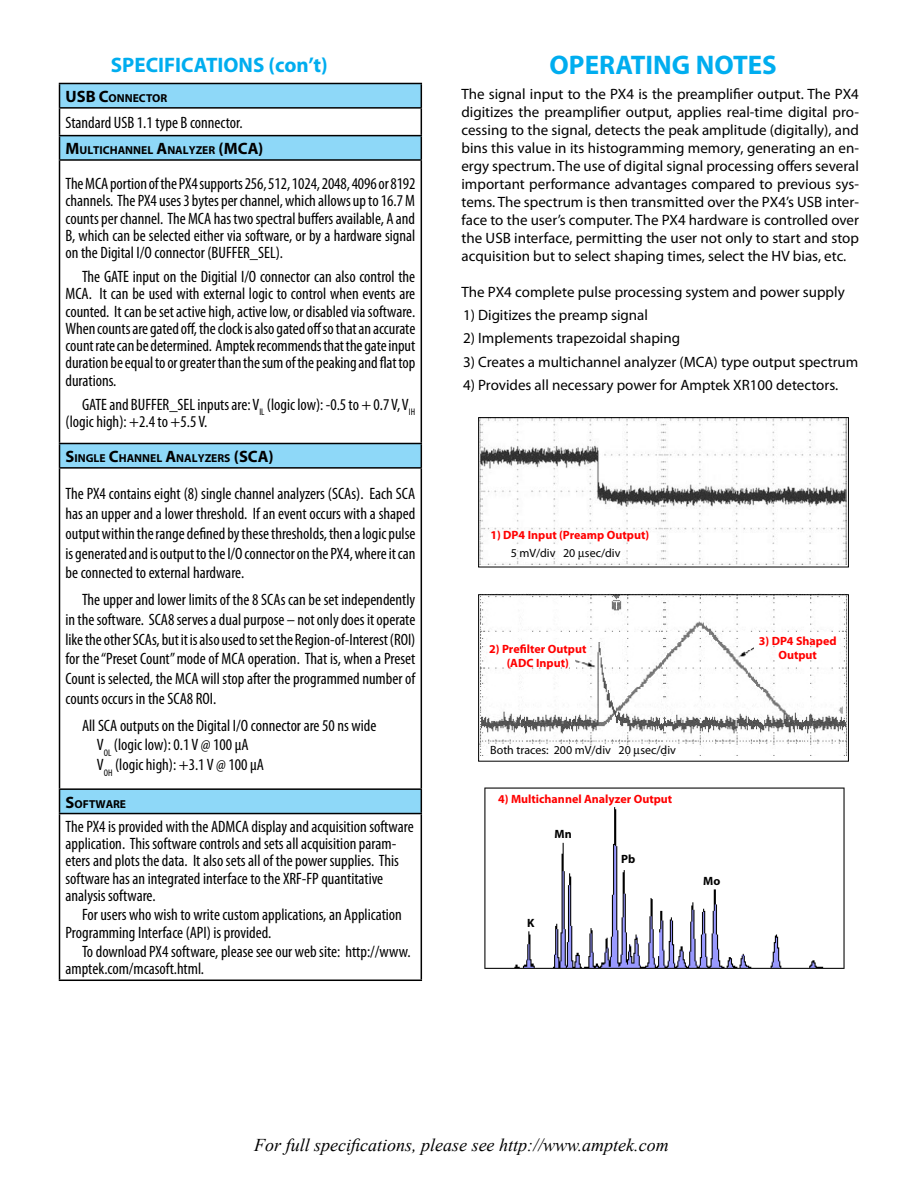
<style>
.page{position:relative;width:918px;height:1188px;background:#fff}
.page>*{position:absolute;margin:0;border:0;box-sizing:border-box;transform-origin:0 0}
.t1{font:700 27px "Myriad Pro";color:#00adef}
.t2{font:700 21px "Myriad Pro";color:#00adef}
.t3{font:italic 18px "Times New Roman";color:#000}
.t4{font:condensed 16.5px/17.2px "Myriad Pro";color:#000}
.t5{font:700 16.5px "Myriad Pro";color:#000}
.t6{font:15px/18px "Myriad Pro";color:#000;text-align:justify}
.t7{font:700 12px/14.4px "Myriad Pro";color:#f00;text-align:center}
.t8{font:12px "Myriad Pro";color:#000}
.t9{font:700 12px "Myriad Pro";color:#000}
.t10{font:700 11.55px "Myriad Pro";color:#000}
.s1{font-size:16.5px}
</style>
<div class="page">
<svg style="left:60px;top:84px;width:361px;height:729px"></svg>
<hr style="left:59px;top:83px;width:363px;height:1px;background:#000">
<hr style="left:59px;top:107px;width:363px;height:2px;background:#000">
<hr style="left:59px;top:135px;width:363px;height:1px;background:#000">
<svg style="left:59px;top:84px;width:1px;height:75px"></svg>
<svg style="left:421px;top:84px;width:1px;height:75px"></svg>
<svg style="left:59px;top:444px;width:1px;height:23px"></svg>
<svg style="left:421px;top:444px;width:1px;height:23px"></svg>
<hr style="left:59px;top:467px;width:363px;height:2px;background:#000">
<hr style="left:59px;top:469px;width:1px;height:319px;background:#000">
<hr style="left:421px;top:469px;width:1px;height:319px;background:#000">
<hr style="left:59px;top:788px;width:363px;height:2px;background:#000">
<svg style="left:59px;top:790px;width:1px;height:23px"></svg>
<svg style="left:421px;top:790px;width:1px;height:23px"></svg>
<hr style="left:59px;top:813px;width:363px;height:1px;background:#000">
<hr style="left:59px;top:814px;width:1px;height:166px;background:#000">
<hr style="left:421px;top:814px;width:1px;height:166px;background:#000">
<hr style="left:59px;top:980px;width:363px;height:1px;background:#000">
<hr style="left:59px;top:159px;width:363px;height:2px;background:#000">
<hr style="left:59px;top:161px;width:1px;height:282px;background:#000">
<hr style="left:421px;top:161px;width:1px;height:282px;background:#000">
<hr style="left:59px;top:443px;width:363px;height:1px;background:#000">
<img style="left:484px;top:787px;width:361px;height:182px">
<img style="left:480px;top:419px;width:366px;height:146px">
<div style="left:478px;top:417px;width:371px;height:150px;border:1px solid #000"></div>
<img style="left:479px;top:593px;width:367px;height:163px">
<div style="left:478px;top:595px;width:371px;height:166px;border:1px solid #000"></div>
<svg style="left:578px;top:551px;width:7px;height:9px"></svg>
<svg style="left:634px;top:748px;width:6px;height:8px"></svg>
<p class="t2" style="left:111px;top:51px;width:218px">SPECIFICATIONS (con’t)</p>
<p class="t10" style="left:66px;top:90px;width:103px"><span class="s1">USB C</span>onnector</p>
<p class="t4" style="left:66px;top:114px;width:179px">Standard USB 1.1 type B connector.</p>
<p class="t10" style="left:66px;top:143px;width:171px"><span class="s1">M</span>ultichannel <span class="s1">A</span>nalyzer <span class="s1">(MCA</span></p>
<p class="t5" style="left:258px;top:138px;width:7px">)</p>
<p class="t4" style="left:66px;top:175px;width:352px;text-align:justify">The MCA portion of the PX4 supports 256, 512, 1024, 2048, 4096 or 8192 channels. The PX4 uses 3 bytes per channel, which allows up to 16.7 M counts per channel. The MCA has two spectral buffers available, A and B, which can be selected either via software, or by a hardware signal on the Digital I/O connector (BUFFER_SEL).</p>
<p class="t4" style="left:66px;top:268px;width:351px;text-align:justify;text-indent:16px">The GATE input on the Digitial I/O connector can also control the MCA. It can be used with external logic to control when events are counted. It can be set active high, active low, or disabled via software.<br>When counts are gated off, the clock is also gated off so that an accurate count rate can be determined. Amptek recommends that the gate input duration be equal to or greater than the sum of the peaking and flat top durations.</p>
<p class="t4" style="left:66px;top:395px;width:351px;text-indent:16px">GATE and BUFFER_SEL inputs are: V<sub>IL</sub> (logic low): -0.5 to + 0.7 V, V<sub>IH </sub>(logic high): +2.4 to +5.5 V.</p>
<p class="t10" style="left:66px;top:450px;width:210px"><span class="s1">S</span>ingle <span class="s1">C</span>hannel <span class="s1">A</span>nalyzers <span class="s1">(SCA)</span></p>
<p class="t4" style="left:66px;top:484px;width:352px;line-height:19.8px;text-align:justify">The PX4 contains eight (8) single channel analyzers (SCAs). Each SCA has an upper and a lower threshold. If an event occurs with a shaped output within the range defined by these thresholds, then a logic pulse is generated and is output to the I/O connector on the PX4, where it can be connected to external hardware.</p>
<p class="t4" style="left:66px;top:589px;width:351px;line-height:19.8px;text-align:justify;text-indent:16px">The upper and lower limits of the 8 SCAs can be set independently in the software. SCA8 serves a dual purpose – not only does it operate like the other SCAs, but it is also used to set the Region-of-Interest (ROI) for the “Preset Count” mode of MCA operation. That is, when a Preset Count is selected, the MCA will stop after the programmed number of counts occurs in the SCA8 ROI.</p>
<p class="t4" style="left:97px;top:715px;width:281px;line-height:19.8px;text-indent:-15px">All SCA outputs on the Digital I/O connector are 50 ns wide<br>V<sub>OL</sub> (logic low): 0.1 V @ 100 µA<br>V<sub>OH</sub> (logic high): +3.1 V @ 100 µA</p>
<p class="t10" style="left:66px;top:796px;width:62px"><span class="s1">S</span>oftware</p>
<p class="t4" style="left:66px;top:818px;width:350px">The PX4 is provided with the ADMCA display and acquisition software application. This software controls and sets all acquisition param&shy;eters and plots the data. It also sets all of the power supplies. This software has an integrated interface to the XRF-FP quantitative analysis software.</p>
<p class="t4" style="left:66px;top:906px;width:338px;text-indent:16px">For users who wish to write custom applications, an Application<br>Programming Interface (API) is provided.</p>
<p class="t4" style="left:66px;top:943px;width:347px;text-indent:16px">To download PX4 software, please see our web site: http://www. amptek.com/mcasoft.html.</p>
<h1 class="t1" style="left:550px;top:48px;width:229px">OPERATING NOTES</h1>
<p class="t6" style="left:461px;top:84px;width:399px">The signal input to the PX4 is the preamplifier output. The PX4 digitizes the preamplifier output, applies real-time digital pro&shy;cessing to the signal, detects the peak amplitude (digitally), and bins this value in its histogramming memory, generating an en&shy;ergy spectrum. The use of digital signal processing offers several important performance advantages compared to previous sys&shy;tems. The spectrum is then transmitted over the PX4’s USB inter&shy;face to the user’s computer. The PX4 hardware is controlled over the USB interface, permitting the user not only to start and stop acquisition but to select shaping times, select the HV bias, etc.</p>
<p class="t6" style="left:462px;top:282px;width:385px">The PX4 complete pulse processing system and power supply</p>
<p class="t6" style="left:463px;top:306px;width:186px">1) Digitizes the preamp signal</p>
<p class="t6" style="left:463px;top:329px;width:219px">2) Implements trapezoidal shaping</p>
<p class="t6" style="left:463px;top:353px;width:397px">3) Creates a multichannel analyzer (MCA) type output spectrum</p>
<p class="t6" style="left:463px;top:376px;width:377px">4) Provides all necessary power for Amptek XR100 detectors.</p>
<p class="t7" style="left:490px;top:528px;width:160px">1) DP4 Input (Preamp Output)</p>
<p class="t8" style="left:511px;top:546px;width:111px">5 mV/div 20 sec/div</p>
<p class="t7" style="left:489px;top:641px;width:99px">2) Prefilter Output (ADC Input)</p>
<p class="t7" style="left:759px;top:633px;width:79px">3) DP4 Shaped<br>Output</p>
<p class="t8" style="left:490px;top:743px;width:187px">Both traces: 200 mV/div 20 sec/div</p>
<p class="t7" style="left:498px;top:791px;width:176px">4) Multichannel Analyzer Output</p>
<p class="t9" style="left:555px;top:826px;width:19px">Mn</p>
<p class="t9" style="left:527px;top:916px;width:9px">K</p>
<p class="t9" style="left:621px;top:851px;width:16px">Pb</p>
<p class="t9" style="left:703px;top:873px;width:19px">Mo</p>
<p class="t3" style="left:254px;top:1133px;width:416px">For full specifications, please see http://www.amptek.com</p>
</div>
